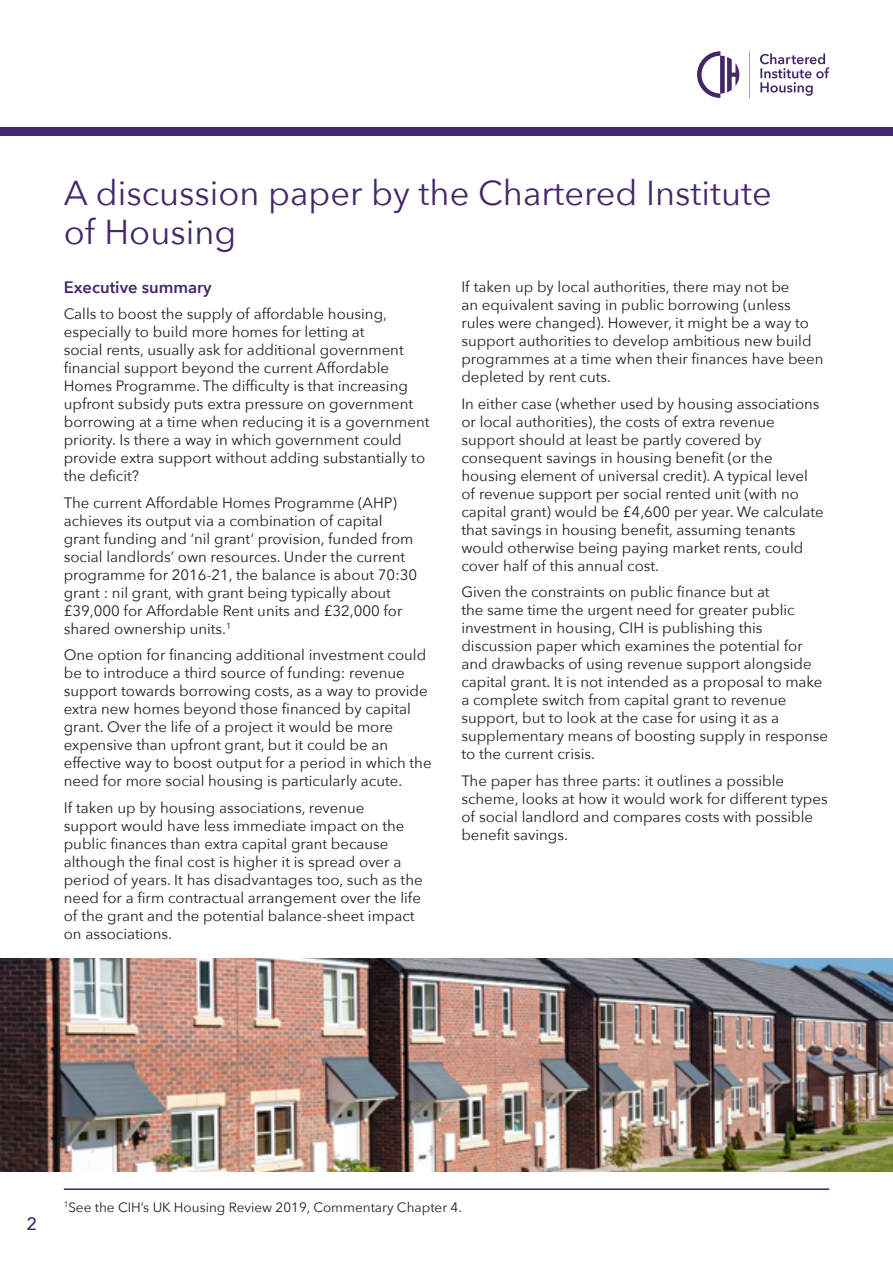
<style>
.page{position:relative;width:893px;height:1263px;background:#fff}
.page>*{position:absolute;margin:0;border:0;box-sizing:border-box;transform-origin:0 0}
.Big_headings{font:34.5px/39px "Avenir Next";color:#442769}
.t1{font:500 18px "Avenir Next";color:#442769}
.Sub_headings{font:600 16.5px "Avenir Next";color:#442769}
.Body_copy{font:15px/18px "Avenir Next";color:#231f20}
.t2{font:13.5px "Avenir Next";color:#231f20}
</style>
<div class="page">
<svg style="left:760px;top:53px;width:69px;height:43px"></svg>
<svg style="left:697px;top:51px;width:42px;height:47px"></svg>
<svg style="left:749px;top:51px;width:1px;height:47px"></svg>
<div style="left:0;top:128px;width:893px;height:8px;background:#442769"></div>
<img style="left:0;top:959px;width:893px;height:212px">
<hr style="left:64px;top:1188px;width:765px;height:2px;background:#442769">
<p class="Big_headings" style="left:64px;top:172px;width:709px">A discussion paper by the Chartered Institute of Housing</p>
<p class="Sub_headings" style="left:64px;top:273px;width:149px">Executive summary</p>
<p class="Body_copy" style="left:64px;top:305px;width:367px">Calls to boost the supply of affordable housing, especially to build more homes for letting at<br>social rents, usually ask for additional government financial support beyond the current Affordable Homes Programme. The difficulty is that increasing upfront subsidy puts extra pressure on government borrowing at a time when reducing it is a government priority. Is there a way in which government could provide extra support without adding substantially to the deficit?</p>
<p class="Body_copy" style="left:64px;top:493px;width:355px">The current Affordable Homes Programme (AHP) achieves its output via a combination of capital grant funding and ‘nil grant’ provision, funded from social landlords’ own resources. Under the current programme for 2016-21, the balance is about 70:30 grant : nil grant, with grant being typically about £39,000 for Affordable Rent units and £32,000 for shared ownership units.<sup>1</sup></p>
<p class="Body_copy" style="left:64px;top:646px;width:369px">One option for financing additional investment could be to introduce a third source of funding: revenue support towards borrowing costs, as a way to provide extra new homes beyond those financed by capital grant. Over the life of a project it would be more expensive than upfront grant, but it could be an effective way to boost output for a period in which the need for more social housing is particularly acute.</p>
<p class="Body_copy" style="left:64px;top:798px;width:360px">If taken up by housing associations, revenue<br>support would have less immediate impact on the public finances than extra capital grant because although the final cost is higher it is spread over a period of years. It has disadvantages too, such as the need for a firm contractual arrangement over the life of the grant and the potential balance-sheet impact on associations.</p>
<p class="Body_copy" style="left:461px;top:278px;width:364px">If taken up by local authorities, there may not be<br>an equivalent saving in public borrowing (unless rules were changed). However, it might be a way to support authorities to develop ambitious new build programmes at a time when their finances have been depleted by rent cuts.</p>
<p class="Body_copy" style="left:461px;top:394px;width:364px">In either case (whether used by housing associations or local authorities), the costs of extra revenue support should at least be partly covered by consequent savings in housing benefit (or the housing element of universal credit). A typical level of revenue support per social rented unit (with no capital grant) would be £4,600 per year. We calculate that savings in housing benefit, assuming tenants would otherwise being paying market rents, could cover half of this annual cost.</p>
<p class="Body_copy" style="left:461px;top:583px;width:368px">Given the constraints on public finance but at<br>the same time the urgent need for greater public investment in housing, CIH is publishing this discussion paper which examines the potential for and drawbacks of using revenue support alongside capital grant. It is not intended as a proposal to make a complete switch from capital grant to revenue support, but to look at the case for using it as a supplementary means of boosting supply in response to the current crisis.</p>
<p class="Body_copy" style="left:461px;top:771px;width:368px">The paper has three parts: it outlines a possible scheme, looks at how it would work for different types of social landlord and compares costs with possible benefit savings.</p>
<p class="t1" style="left:27px;top:1208px;width:12px">2</p>
<p class="t2" style="left:64px;top:1196px;width:400px"><sup>1</sup>See the CIH’s UK Housing Review 2019, Commentary Chapter 4.</p>
</div>
